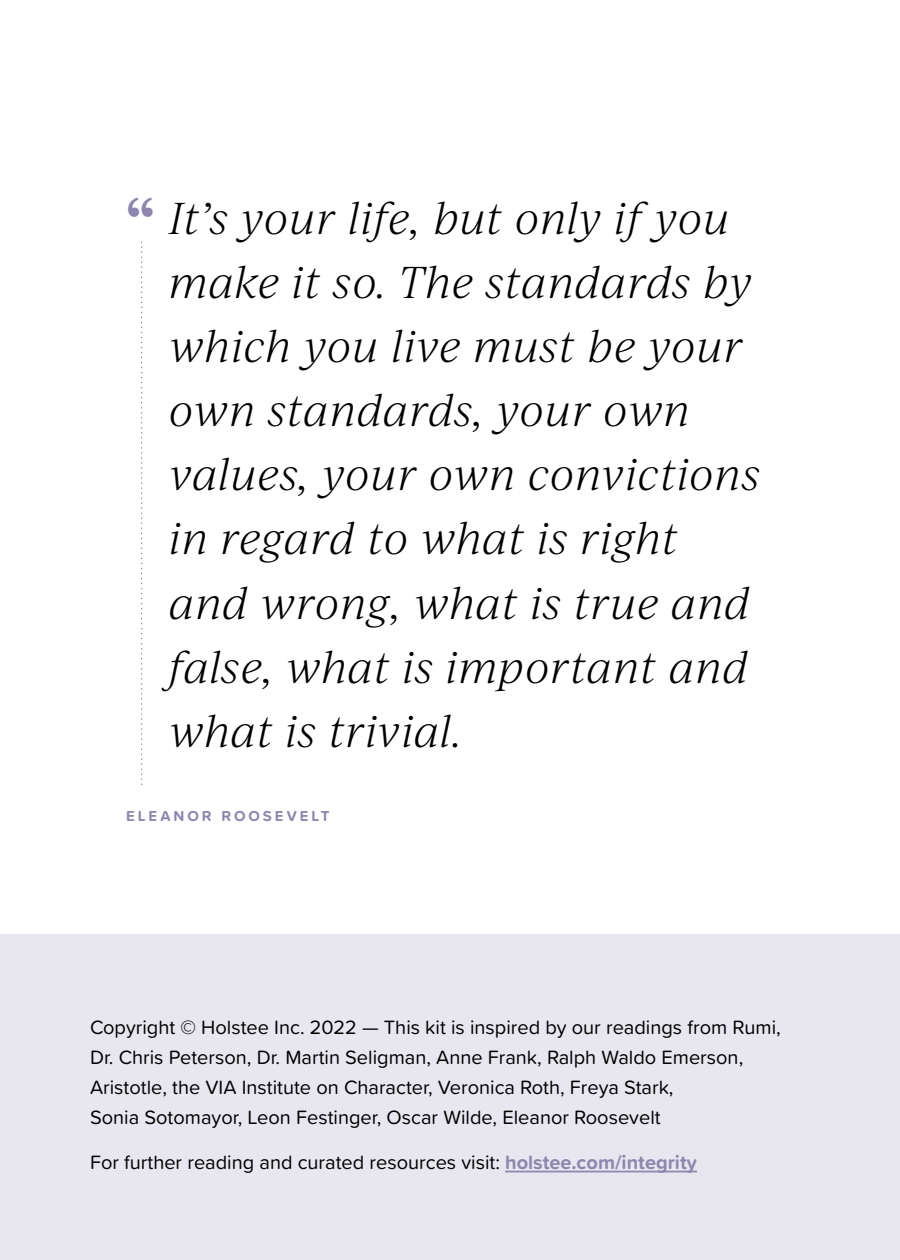
<style>
.page{position:relative;width:900px;height:1260px;background:#fff}
.page>*{position:absolute;margin:0;border:0;box-sizing:border-box;transform-origin:0 0}
.t1{font:italic 300 42.75px/64.2px "Ivy Journal";letter-spacing:.01em;color:#000}
.t2{font:20px/30px "Proxima Soft";color:#000}
.t3{font:700 15px "Proxima Soft";letter-spacing:.2em;color:#8e86af}
.s1{font-weight:700;font-style:normal;font-size:50px;color:#8e86af}
.s2{font-weight:700;color:#8e86af}
</style>
<div class="page">
<div style="left:0;top:934px;width:900px;height:326px;background:#e8e6ee"></div>
<hr style="left:505px;top:1171px;width:192px;height:1px;background:#8e86af">
<svg style="left:141px;top:241px;width:1px;height:544px"></svg>
<h1 class="t1" style="left:169px;top:184px;width:593px;text-indent:-43px"><span class="s1">“</span> It’s your life, but only if you make it so. The standards by which you live must be your own standards, your own values, your own convictions in regard to what is right and wrong, what is true and false, what is important and what is trivial.</h1>
<p class="t3" style="left:126px;top:804px;width:205px">ELEANOR ROOSEVELT</p>
<p class="t2" style="left:90px;top:1011px;width:692px">Copyright © Holstee Inc. 2022 — This kit is inspired by our readings from Rumi, Dr. Chris Peterson, Dr. Martin Seligman, Anne Frank, Ralph Waldo Emerson, Aristotle, the VIA Institute on Character, Veronica Roth, Freya Stark,<br>Sonia Sotomayor, Leon Festinger, Oscar Wilde, Eleanor Roosevelt</p>
<p class="t2" style="left:90px;top:1146px;width:608px">For further reading and curated resources visit: <span class="s2">holstee.com/integrity</span></p>
</div>
